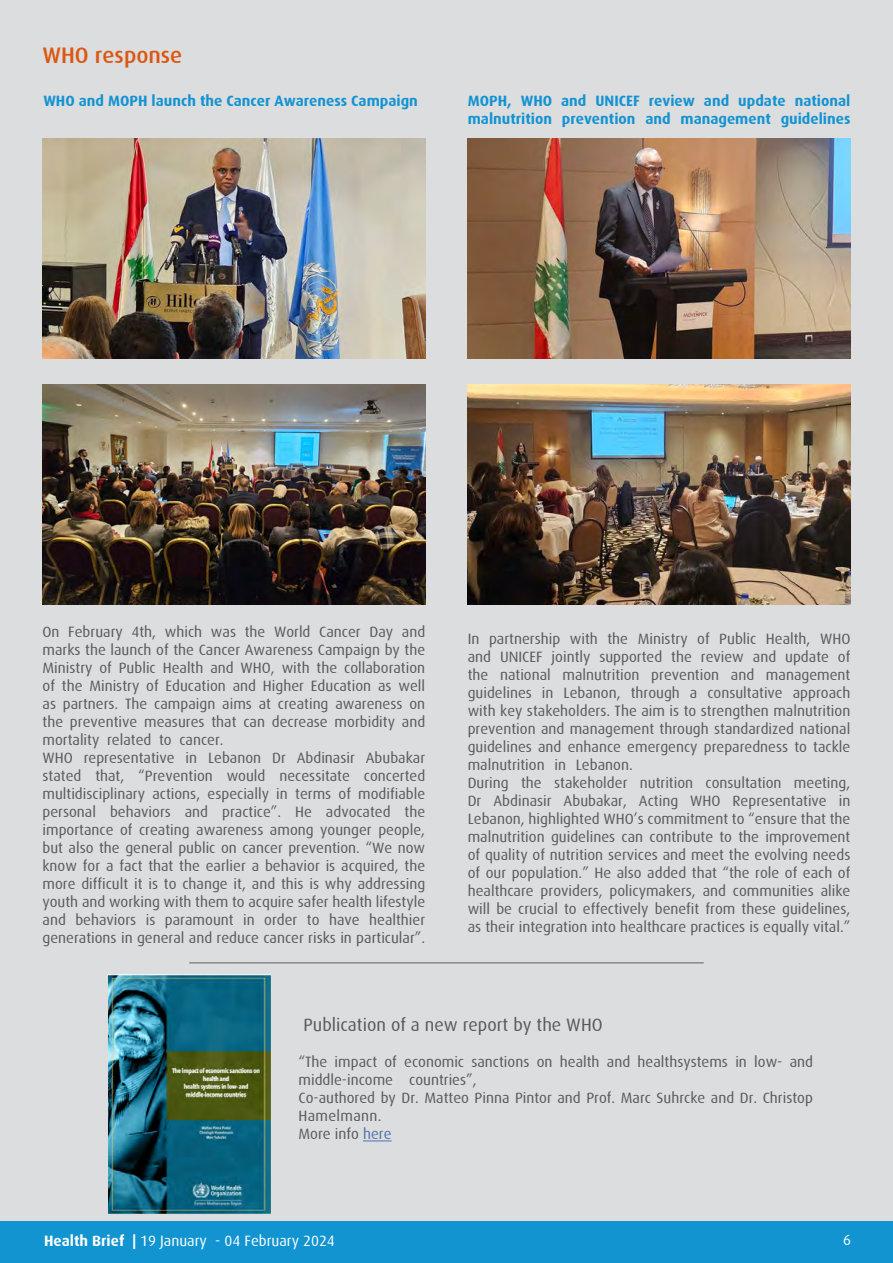
<style>
.page{position:relative;width:893px;height:1263px;background:#fff}
.page>*{position:absolute;margin:0;border:0;box-sizing:border-box;transform-origin:0 0}
.t1{font:500 22.5px "Dax";color:#db5712}
.t2{font:18px "Dax";color:#58595b}
.t3{font:15px/18px "Dax";color:#58595b}
.t4{font:700 15px/18px "Dax";color:#1393d2}
.t5{font:15px "Dax";color:#fff}
.s1{color:#4f73ad}
.s2{font-weight:700}
</style>
<div class="page">
<div style="left:0;top:1220px;width:893px;height:43px;background:#1294d1"></div>
<div style="left:0;top:0;width:893px;height:1220px;background:#dcddde"></div>
<img style="left:43px;top:139px;width:382px;height:219px">
<img style="left:43px;top:385px;width:382px;height:219px">
<img style="left:468px;top:385px;width:382px;height:219px">
<img style="left:468px;top:139px;width:382px;height:219px">
<img style="left:108px;top:975px;width:163px;height:238px">
<hr style="left:189px;top:962px;width:515px;height:1px;background:#000">
<svg style="left:363px;top:1140px;width:29px;height:1px"></svg>
<h1 class="t1" style="left:43px;top:43px;width:141px">WHO response</h1>
<p class="t4" style="left:43px;top:92px;width:376px">WHO and MOPH launch the Cancer Awareness Campaign</p>
<p class="t4" style="left:468px;top:92px;width:384px">MOPH, WHO and UNICEF review and update national malnutrition prevention and management guidelines</p>
<p class="t3" style="left:43px;top:622px;width:384px">On February 4th, which was the World Cancer Day and marks the launch of the Cancer Awareness Campaign by the Ministry of Public Health and WHO, with the collaboration of the Ministry of Education and Higher Education as well as partners. The campaign aims at creating awareness on the preventive measures that can decrease morbidity and mortality related to cancer.<br>WHO representative in Lebanon Dr Abdinasir Abubakar stated that, “Prevention would necessitate concerted multidisciplinary actions, especially in terms of modifiable personal behaviors and practice”. He advocated the importance of creating awareness among younger people, but also the general public on cancer prevention. “We now know for a fact that the earlier a behavior is acquired, the more difficult it is to change it, and this is why addressing youth and working with them to acquire safer health lifestyle and behaviors is paramount in order to have healthier generations in general and reduce cancer risks in particular”.</p>
<p class="t3" style="left:468px;top:630px;width:384px">In partnership with the Ministry of Public Health, WHO and UNICEF jointly supported the review and update of the national malnutrition prevention and management guidelines in Lebanon, through a consultative approach with key stakeholders. The aim is to strengthen malnutrition prevention and management through standardized national guidelines and enhance emergency preparedness to tackle malnutrition in Lebanon.<br>During the stakeholder nutrition consultation meeting, Dr Abdinasir Abubakar, Acting WHO Representative in Lebanon, highlighted WHO’s commitment to “ensure that the malnutrition guidelines can contribute to the improvement of quality of nutrition services and meet the evolving needs of our population.” He also added that “the role of each of healthcare providers, policymakers, and communities alike will be crucial to effectively benefit from these guidelines, as their integration into healthcare practices is equally vital.”</p>
<p class="t2" style="left:303px;top:1015px;width:301px">Publication of a new report by the WHO</p>
<p class="t3" style="left:299px;top:1053px;width:516px">“The impact of economic sanctions on health and healthsystems in low- and middle-income countries”,<br>Co-authored by Dr. Matteo Pinna Pintor and Prof. Marc Suhrcke and Dr. Christop Hamelmann.<br>More info <span class="s1">here</span></p>
<p class="t5" style="left:44px;top:1233px;width:292px"><span class="s2">Health Brief |</span> 19 January - 04 February 2024</p>
<p class="t5" style="left:843px;top:1231px;width:9px">6</p>
</div>
